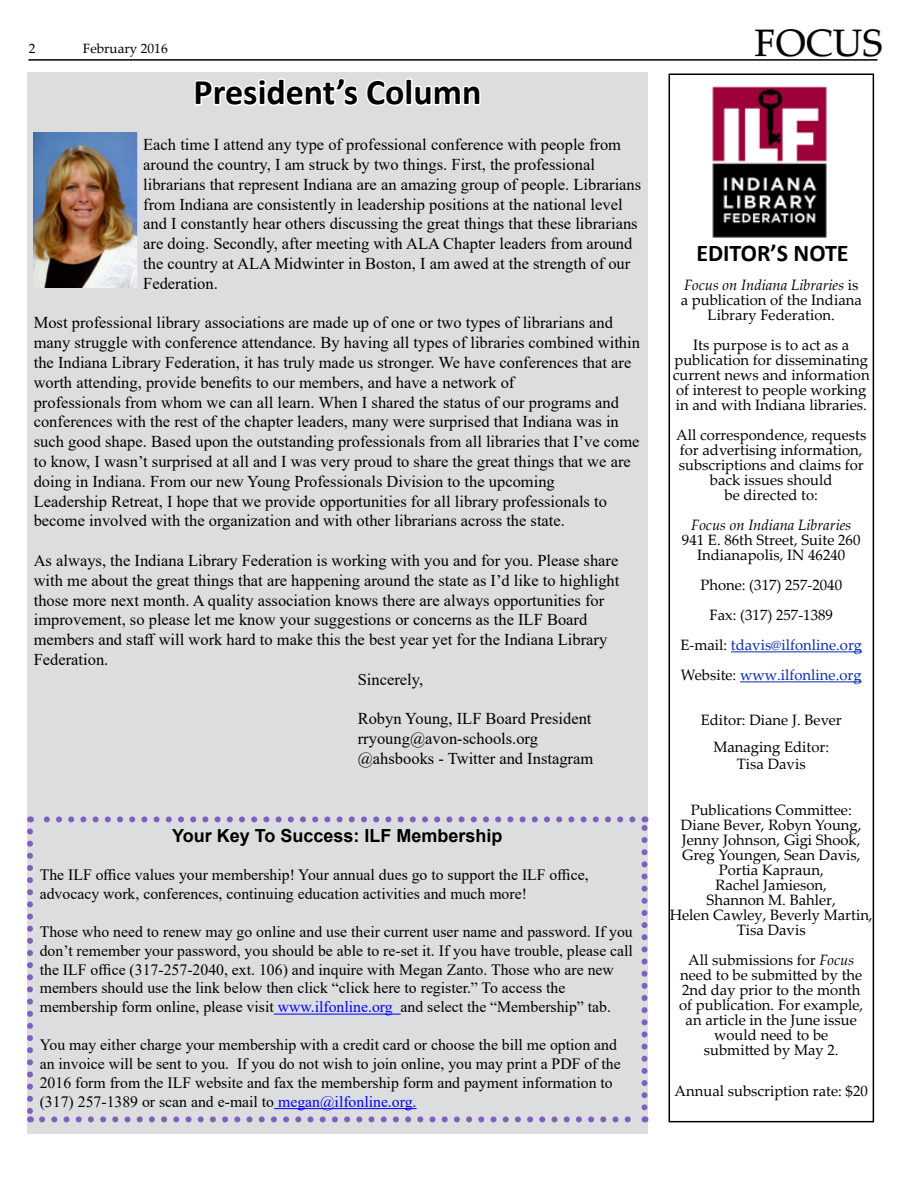
<style>
.page{position:relative;width:918px;height:1188px;background:#fff}
.page>*{position:absolute;margin:0;border:0;box-sizing:border-box;transform-origin:0 0}
.t1{font:38.25px "Palatino Linotype";color:#000}
.t2{font:700 36px "Calibri";color:#000}
.t3{font:700 24px "Calibri";color:#000}
.t4{font:700 18px "Arial";color:#000}
.t5{font:16.5px/19.8px "Times New Roman";color:#000}
.t6{font:15.75px/18.9px "Times New Roman";color:#000}
.t7{font:15px/15px "Palatino Linotype";color:#000;text-align:center}
.t8{font:italic 15px "Palatino Linotype";color:#000}
.t9{font:13.5px "Palatino Linotype";color:#000}
.s1{color:#00f}
.s2{font-style:italic}
.s3{color:#0829b5}
</style>
<div class="page">
<hr style="left:28px;top:59px;width:850px;height:2px;background:#000">
<svg style="left:755px;top:29px;width:128px;height:29px"></svg>
<div style="left:669px;top:74px;width:205px;height:1048px;border:2px solid #000"></div>
<hr style="left:731px;top:651px;width:131px;height:1px;background:#0829b5">
<hr style="left:740px;top:681px;width:122px;height:1px;background:#0829b5">
<img style="left:712px;top:86px;width:115px;height:152px">
<div style="left:27px;top:72px;width:621px;height:1062px;background:#dcddde"></div>
<img style="left:34px;top:133px;width:102px;height:154px">
<div style="left:27px;top:126px;width:116px;height:168px;border:6px solid #dcddde"></div>
<svg style="left:194px;top:78px;width:287px;height:28px"></svg>
<hr style="left:274px;top:1014px;width:127px;height:1px;background:#00f">
<hr style="left:274px;top:1108px;width:143px;height:1px;background:#00f">
<svg style="left:42px;top:1116px;width:589px;height:6px"></svg>
<svg style="left:27px;top:831px;width:6px;height:291px"></svg>
<svg style="left:642px;top:816px;width:6px;height:291px"></svg>
<svg style="left:30px;top:816px;width:602px;height:6px"></svg>
<p class="t9" style="left:29px;top:39px;width:8px">2</p>
<p class="t9" style="left:83px;top:39px;width:86px">February 2016</p>
<h2 class="t2" style="left:194px;top:67px;width:289px">President’s Column</h2>
<p class="t5" style="left:143px;top:134px;width:500px">Each time I attend any type of professional conference with people from around the country, I am struck by two things. First, the professional librarians that represent Indiana are an amazing group of people. Librarians from Indiana are consistently in leadership positions at the national level and I constantly hear others discussing the great things that these librarians are doing. Secondly, after meeting with ALA Chapter leaders from around the country at ALA Midwinter in Boston, I am awed at the strength of our Federation.</p>
<p class="t5" style="left:34px;top:312px;width:608px">Most professional library associations are made up of one or two types of librarians and many struggle with conference attendance. By having all types of libraries combined within the Indiana Library Federation, it has truly made us stronger. We have conferences that are worth attending, provide benefits to our members, and have a network of<br>professionals from whom we can all learn. When I shared the status of our programs and conferences with the rest of the chapter leaders, many were surprised that Indiana was in such good shape. Based upon the outstanding professionals from all libraries that I’ve come to know, I wasn’t surprised at all and I was very proud to share the great things that we are doing in Indiana. From our new Young Professionals Division to the upcoming<br>Leadership Retreat, I hope that we provide opportunities for all library professionals to become involved with the organization and with other librarians across the state.</p>
<p class="t5" style="left:34px;top:550px;width:586px">As always, the Indiana Library Federation is working with you and for you. Please share</p>
<p class="t5" style="left:34px;top:570px;width:587px">with me about the great things that are happening around the state as I’d like to highlight</p>
<p class="t5" style="left:34px;top:590px;width:572px">those more next month. A quality association knows there are always opportunities for</p>
<p class="t5" style="left:34px;top:609px;width:555px">improvement, so please let me know your suggestions or concerns as the ILF Board</p>
<p class="t5" style="left:34px;top:629px;width:575px">members and staff will work hard to make this the best year yet for the Indiana Library</p>
<p class="t5" style="left:34px;top:649px;width:76px">Federation.</p>
<p class="t5" style="left:358px;top:669px;width:67px">Sincerely,</p>
<p class="t5" style="left:358px;top:708px;width:237px">Robyn Young, ILF Board President rryoung@avon-schools.org @ahsbooks - Twitter and Instagram</p>
<p class="t4" style="left:172px;top:823px;width:332px">Your Key To Success: ILF Membership</p>
<p class="t6" style="left:40px;top:865px;width:550px">The ILF office values your membership! Your annual dues go to support the ILF office, advocacy work, conferences, continuing education activities and much more!</p>
<p class="t6" style="left:40px;top:922px;width:595px">Those who need to renew may go online and use their current user name and password. If you don’t remember your password, you should be able to re-set it. If you have trouble, please call the ILF office (317-257-2040, ext. 106) and inquire with Megan Zanto. Those who are new members should use the link below then click “click here to register.” To access the membership form online, please visit <span class="s1">www.ilfonline.org</span> and select the “Membership” tab.</p>
<p class="t6" style="left:40px;top:1035px;width:582px">You may either charge your membership with a credit card or choose the bill me option and an invoice will be sent to you. If you do not wish to join online, you may print a PDF of the 2016 form from the ILF website and fax the membership form and payment information to (317) 257-1389 or scan and e-mail to <span class="s1">megan@ilfonline.org.</span></p>
<h1 class="t1" style="left:754px;top:16px;width:130px">FOCUS</h1>
<h3 class="t3" style="left:696px;top:236px;width:154px">EDITOR’S NOTE</h3>
<p class="t7" style="left:681px;top:277px;width:183px"><span class="s2">Focus on Indiana Libraries</span> is a publication of the Indiana<br>Library Federation.</p>
<p class="t7" style="left:673px;top:337px;width:198px">Its purpose is to act as a publication for disseminating current news and information of interest to people working in and with Indiana libraries.</p>
<p class="t7" style="left:676px;top:427px;width:192px">All correspondence, requests for advertising information, subscriptions and claims for back issues should<br>be directed to:</p>
<p class="t8" style="left:691px;top:515px;width:162px">Focus on Indiana Libraries</p>
<p class="t7" style="left:682px;top:532px;width:180px">941 E. 86th Street, Suite 260<br>Indianapolis, IN 46240</p>
<p class="t7" style="left:680px;top:570px;width:183px;line-height:30px">Phone: (317) 257-2040<br>Fax: (317) 257-1389<br>E-mail: <span class="s3">tdavis@ilfonline.org<br></span>Website: <span class="s3">www.ilfonline.org</span></p>
<p class="t7" style="left:701px;top:706px;width:143px;line-height:27px">Editor: Diane J. Bever<br>Managing Editor:</p>
<p class="t7" style="left:737px;top:756px;width:70px">Tisa Davis</p>
<p class="t7" style="left:670px;top:802px;width:204px">Publications Committee:<br>Diane Bever, Robyn Young,<br>Jenny Johnson, Gigi Shook,<br>Greg Youngen, Sean Davis,<br>Portia Kapraun,<br>Rachel Jamieson,<br>Shannon M. Bahler,<br>Helen Cawley, Beverly Martin,<br>Tisa Davis</p>
<p class="t7" style="left:679px;top:952px;width:186px">All submissions for <span class="s2">Focus </span>need to be submitted by the<br>2nd day prior to the month of publication. For example, an article in the June issue would need to be submitted by May 2.</p>
<p class="t7" style="left:675px;top:1083px;width:195px">Annual subscription rate: $20</p>
</div>
